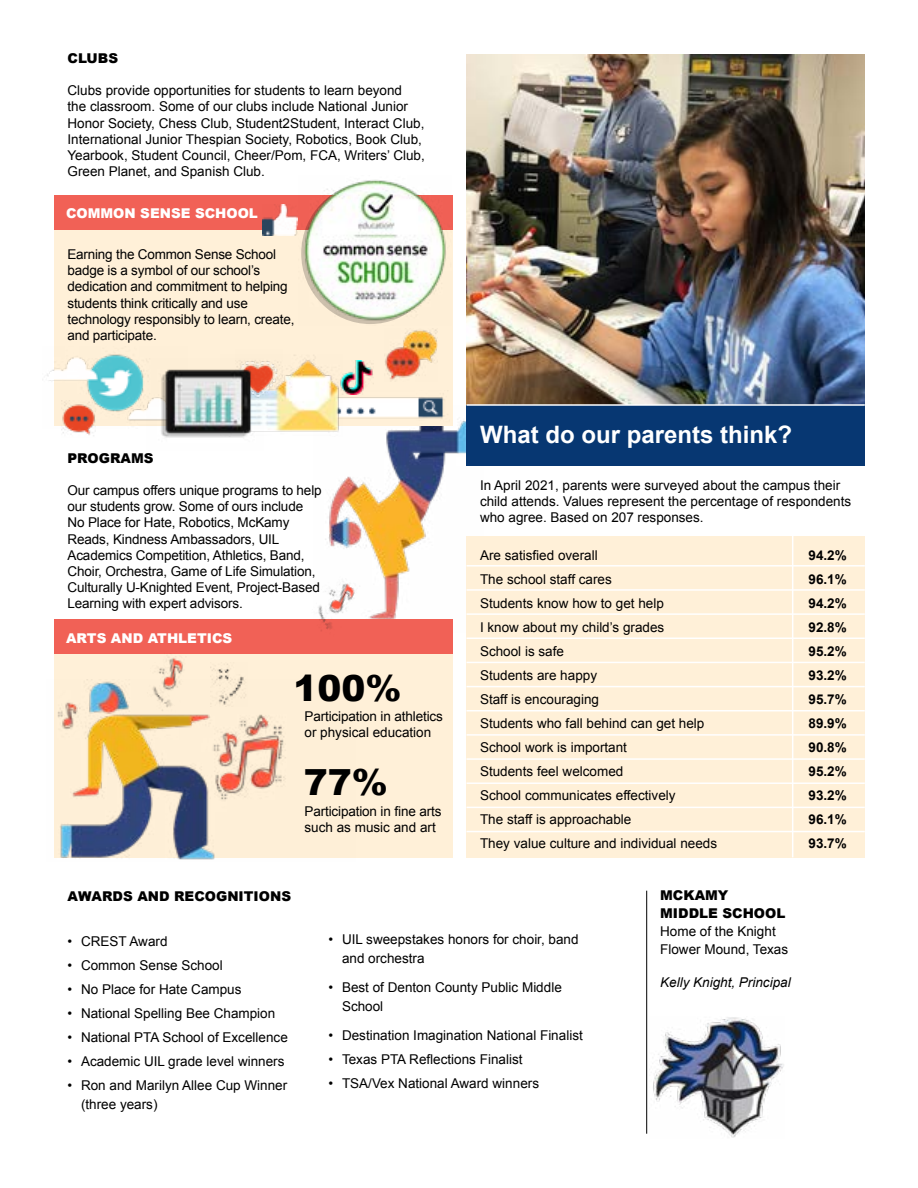
<style>
.page{position:relative;width:918px;height:1188px;background:#fff}
.page>*{position:absolute;margin:0;border:0;box-sizing:border-box;transform-origin:0 0}
.t1{font:900 36px "Arial";color:#000}
.t2{font:700 24px "Arial";color:#fff}
.t3{font:13.5px/16.2px "Arial";color:#000}
.t4{font:700 13.5px/24px "Arial";color:#000;text-align:justify}
.t5{font:900 13.5px/18px "Arial";color:#000}
.t6{font:900 13.5px "Arial";color:#fff}
.t7{font:italic 13.5px "Arial";color:#000}
</style>
<div class="page">
<img style="left:325px;top:405px;width:158px;height:227px">
<div style="left:54px;top:195px;width:398px;height:231px;background:#fff0d8"></div>
<div style="left:54px;top:195px;width:398px;height:35px;background:#f16156"></div>
<img style="left:342px;top:360px;width:31px;height:30px">
<img style="left:262px;top:204px;width:36px;height:31px">
<img style="left:47px;top:354px;width:100px;height:73px">
<img style="left:61px;top:401px;width:34px;height:35px">
<img style="left:342px;top:390px;width:103px;height:29px">
<img style="left:263px;top:355px;width:79px;height:82px">
<img style="left:301px;top:180px;width:145px;height:144px">
<img style="left:385px;top:329px;width:53px;height:51px">
<img style="left:263px;top:355px;width:19px;height:45px">
<img style="left:147px;top:360px;width:116px;height:78px">
<div style="left:54px;top:622px;width:398px;height:235px;background:#fff0d8"></div>
<img style="left:54px;top:679px;width:302px;height:181px">
<div style="left:467px;top:536px;width:398px;height:321px;background:#fff0d8"></div>
<div style="left:467px;top:405px;width:398px;height:60px;background:#073772"></div>
<img style="left:467px;top:54px;width:398px;height:350px">
<hr style="left:467px;top:565px;width:398px;height:2px;background:#fff">
<hr style="left:467px;top:404px;width:398px;height:2px;background:#fff">
<hr style="left:467px;top:589px;width:398px;height:2px;background:#fff">
<hr style="left:467px;top:613px;width:398px;height:2px;background:#fff">
<hr style="left:467px;top:638px;width:398px;height:1px;background:#fff">
<hr style="left:467px;top:662px;width:398px;height:1px;background:#fff">
<hr style="left:467px;top:686px;width:398px;height:1px;background:#fff">
<hr style="left:467px;top:710px;width:398px;height:1px;background:#fff">
<hr style="left:467px;top:734px;width:398px;height:2px;background:#fff">
<hr style="left:467px;top:758px;width:398px;height:2px;background:#fff">
<hr style="left:467px;top:782px;width:398px;height:2px;background:#fff">
<hr style="left:467px;top:807px;width:398px;height:1px;background:#fff">
<hr style="left:467px;top:831px;width:398px;height:1px;background:#fff">
<hr style="left:792px;top:536px;width:1px;height:321px;background:#fff">
<div style="left:54px;top:620px;width:398px;height:34px;background:#f16156"></div>
<img style="left:145px;top:657px;width:47px;height:57px">
<img style="left:305px;top:571px;width:60px;height:60px">
<img style="left:211px;top:664px;width:36px;height:43px">
<hr style="left:646px;top:891px;width:1px;height:243px;background:#000">
<img style="left:653px;top:1017px;width:131px;height:121px">
<p class="t5" style="left:68px;top:49px;width:52px">CLUBS</p>
<p class="t3" style="left:68px;top:82px;width:359px">Clubs provide opportunities for students to learn beyond<br>the classroom. Some of our clubs include National Junior Honor Society, Chess Club, Student2Student, Interact Club, International Junior Thespian Society, Robotics, Book Club, Yearbook, Student Council, Cheer/Pom, FCA, Writers’ Club, Green Planet, and Spanish Club.</p>
<p class="t6" style="left:66px;top:204px;width:193px">COMMON SENSE SCHOOL</p>
<p class="t3" style="left:68px;top:246px;width:228px">Earning the Common Sense School badge is a symbol of our school’s dedication and commitment to helping students think critically and use technology responsibly to learn, create, and participate.</p>
<h2 class="t2" style="left:480px;top:419px;width:314px">What do our parents think?</h2>
<p class="t5" style="left:68px;top:448px;width:88px">PROGRAMS</p>
<p class="t3" style="left:68px;top:482px;width:256px">Our campus offers unique programs to help our students grow. Some of ours include No Place for Hate, Robotics, McKamy Reads, Kindness Ambassadors, UIL Academics Competition, Athletics, Band, Choir, Orchestra, Game of Life Simulation, Culturally U-Knighted Event, Project-Based Learning with expert advisors.</p>
<p class="t3" style="left:480px;top:477px;width:373px">In April 2021, parents were surveyed about the campus their child attends. Values represent the percentage of respondents who agree. Based on 207 responses.</p>
<p class="t3" style="left:480px;top:543px;width:239px;line-height:24px">Are satisfied overall<br>The school staff cares<br>Students know how to get help<br>I know about my child’s grades<br>School is safe<br>Students are happy<br>Staff is encouraging<br>Students who fall behind can get help<br>School work is important<br>Students feel welcomed<br>School communicates effectively<br>The staff is approachable<br>They value culture and individual needs</p>
<p class="t4" style="left:809px;top:544px;width:40px">94.2% 96.1% 94.2% 92.8% 95.2% 93.2% 95.7% 89.9% 90.8% 95.2% 93.2% 96.1% 93.7%</p>
<p class="t6" style="left:66px;top:628px;width:168px">ARTS AND ATHLETICS</p>
<h1 class="t1" style="left:293px;top:662px;width:110px">100%</h1>
<p class="t3" style="left:304px;top:708px;width:140px">Participation in athletics or physical education</p>
<h1 class="t1" style="left:304px;top:756px;width:86px">77%</h1>
<p class="t3" style="left:304px;top:803px;width:139px">Participation in fine arts such as music and art</p>
<p class="t5" style="left:68px;top:886px;width:225px">AWARDS AND RECOGNITIONS</p>
<p class="t3" style="left:68px;top:933px;width:102px">• CREST Award</p>
<p class="t3" style="left:68px;top:957px;width:157px">• Common Sense School</p>
<p class="t3" style="left:68px;top:981px;width:176px">• No Place for Hate Campus</p>
<p class="t3" style="left:68px;top:1005px;width:209px">• National Spelling Bee Champion</p>
<p class="t3" style="left:68px;top:1029px;width:222px">• National PTA School of Excellence</p>
<p class="t3" style="left:68px;top:1053px;width:219px">• Academic UIL grade level winners</p>
<p class="t3" style="left:81px;top:1075px;width:208px;line-height:19.5px;text-indent:-14px">• Ron and Marilyn Allee Cup Winner (three years)</p>
<p class="t3" style="left:342px;top:930px;width:238px;line-height:19.5px;text-indent:-14px">• UIL sweepstakes honors for choir, band and orchestra</p>
<p class="t3" style="left:342px;top:978px;width:221px;line-height:19.5px;text-indent:-14px">• Best of Denton County Public Middle<br>School</p>
<p class="t3" style="left:328px;top:1027px;width:256px">• Destination Imagination National Finalist</p>
<p class="t3" style="left:328px;top:1051px;width:196px">• Texas PTA Reflections Finalist</p>
<p class="t3" style="left:328px;top:1075px;width:212px">• TSA/Vex National Award winners</p>
<p class="t5" style="left:660px;top:886px;width:127px">MCKAMY<br>MIDDLE SCHOOL</p>
<p class="t3" style="left:660px;top:923px;width:130px;line-height:18px">Home of the Knight<br>Flower Mound, Texas</p>
<p class="t7" style="left:660px;top:973px;width:132px">Kelly Knight, Principal</p>
</div>
